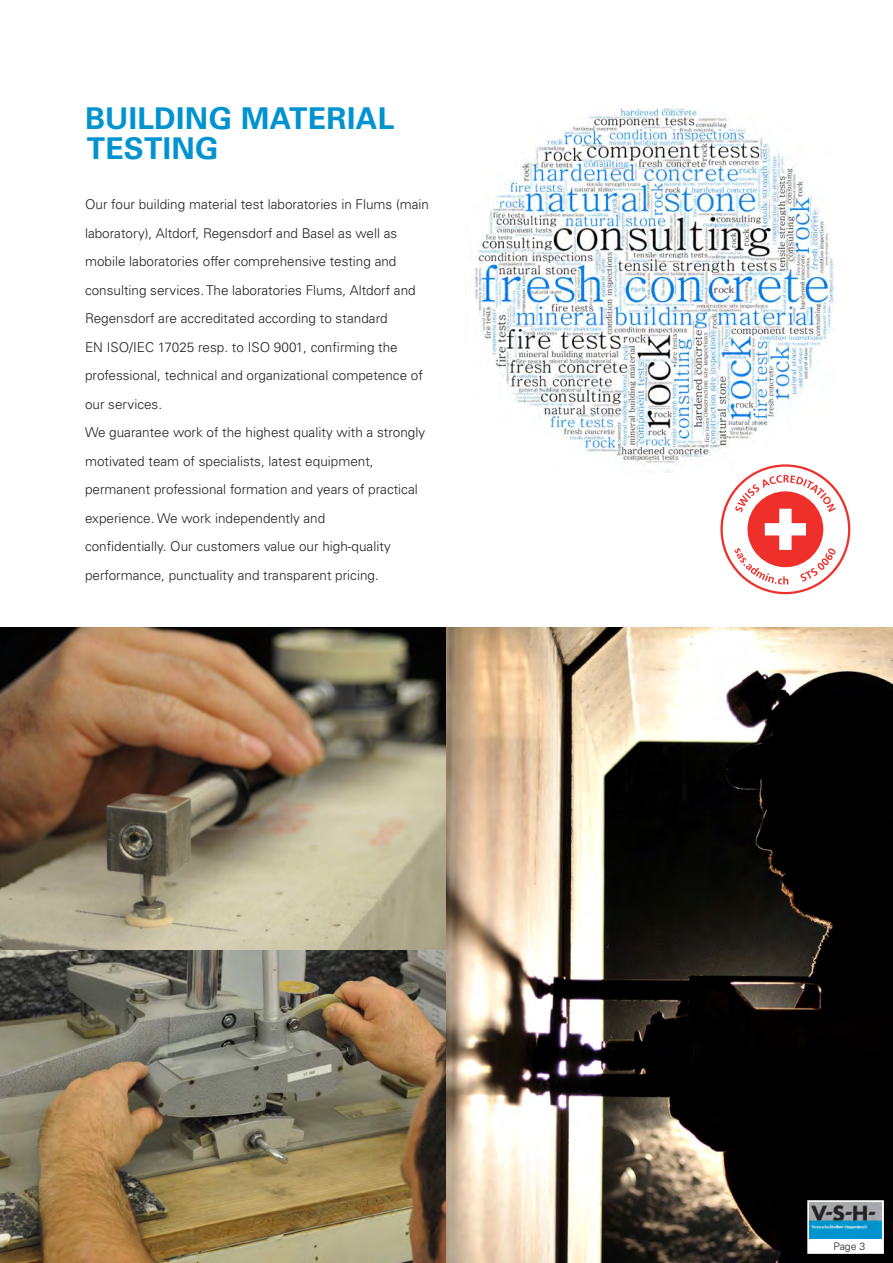
<style>
.page{position:relative;width:893px;height:1263px;background:#fff}
.page>*{position:absolute;margin:0;border:0;box-sizing:border-box;transform-origin:0 0}
.t1{font:700 30px "Univers";letter-spacing:.01em;color:#0093d0}
.t2{font:300 13.5px/28.5px "Univers";color:#231f20}
.t3{font:300 10.5px "Univers";color:#231f20}
</style>
<div class="page">
<img style="left:466px;top:109px;width:369px;height:363px">
<img style="left:0;top:627px;width:446px;height:636px">
<svg style="left:446px;top:627px;width:447px;height:636px;background:#675e53"></svg>
<div style="left:807px;top:1200px;width:77px;height:54px;background:#fff;border:2px solid #fff"></div>
<img style="left:810px;top:1203px;width:72px;height:36px">
<svg style="left:720px;top:464px;width:130px;height:130px"></svg>
<div style="left:719px;top:462px;width:9px;height:8px;background:#fff"></div>
<h1 class="t1" style="left:85px;top:101px;width:311px">BUILDING MATERIAL</h1>
<h1 class="t1" style="left:87px;top:131px;width:133px">TESTING</h1>
<p class="t2" style="left:85px;top:190px;width:346px">Our four building material test laboratories in Flums (main laboratory), Altdorf, Regensdorf and Basel as well as mobile laboratories offer comprehensive testing and consulting services. The laboratories Flums, Altdorf and Regensdorf are accreditated according to standard<br>EN ISO/IEC 17025 resp. to ISO 9001, confirming the professional, technical and organizational competence of our services.<br>We guarantee work of the highest quality with a strongly motivated team of specialists, latest equipment, permanent professional formation and years of practical experience. We work independently and<br>confidentially. Our customers value our high-quality performance, punctuality and transparent pricing.</p>
<p class="t3" style="left:833px;top:1239px;width:33px">Page 3</p>
</div>
